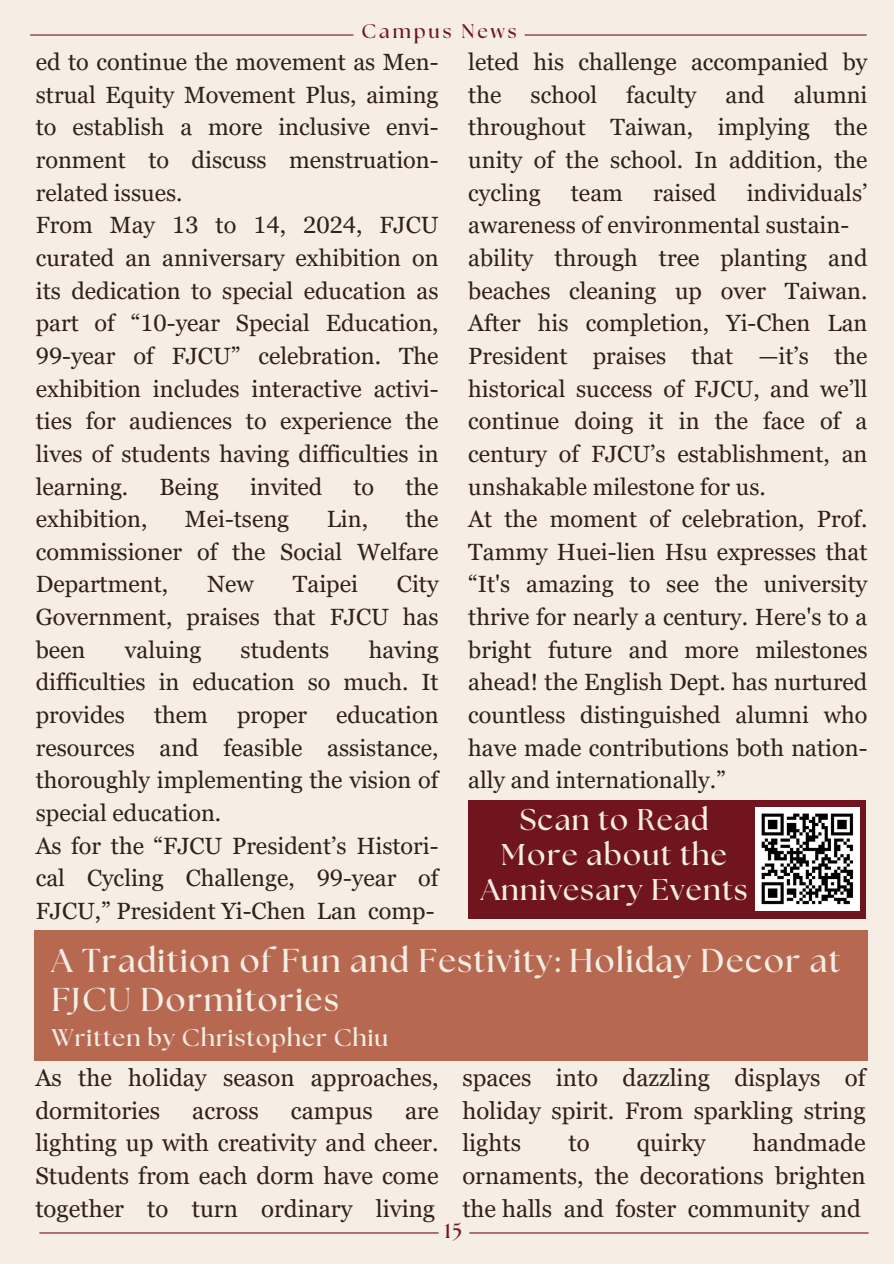
<style>
.page{position:relative;width:894px;height:1264px;background:#fff}
.page>*{position:absolute;margin:0;border:0;box-sizing:border-box;transform-origin:0 0}
.t1{font:700 33px/38.2px "The Seasons";letter-spacing:.045em;color:#f6eee4}
.t2{font:700 30px/34.8px "The Seasons";letter-spacing:.045em;color:#f6eee4;text-align:center}
.t3{font:24px/32.7px "Georgia Pro";color:#312218;text-align:justify}
.t4{font:700 24px "The Seasons";letter-spacing:.045em;color:#f6eee4}
.t5{font:23.55px/32.7px "Georgia Pro";color:#312218;text-align:justify}
.t6{font:700 20.4px "The Seasons";color:#70151e}
.t7{font:700 19.65px "The Seasons";letter-spacing:.15em;color:#70151e}
</style>
<div class="page">
<div style="left:0;top:0;width:893px;height:1263px;background:#f6eee4"></div>
<hr style="left:524px;top:34px;width:342px;height:2px;background:#70151e">
<hr style="left:30px;top:34px;width:323px;height:2px;background:#70151e">
<hr style="left:469px;top:1232px;width:399px;height:1px;background:#70151e">
<hr style="left:39px;top:1232px;width:399px;height:1px;background:#70151e">
<div style="left:468px;top:800px;width:397px;height:118px;background:#70151e"></div>
<img style="left:755px;top:807px;width:103px;height:103px">
<div style="left:34px;top:930px;width:833px;height:131px;background:#b76851"></div>
<p class="t7" style="left:361px;top:23px;width:156px">Campus News</p>
<h3 class="t5" style="left:36px;top:46px;width:404px;text-align:left">ed to continue the movement as Men&shy;strual Equity Movement Plus, aiming to establish a more inclusive envi&shy;ronment to discuss menstruation&shy;related issues.<br>From May 13 to 14, 2024, FJCU curated an anniversary exhibition on its dedication to special education as part of “10-year Special Education, 99-year of FJCU” celebration. The exhibition includes interactive activi&shy;ties for audiences to experience the lives of students having difficulties in learning.</h3>
<p class="t5" style="left:468px;top:46px;width:400px">leted his challenge accompanied by the school faculty and alumni throughout Taiwan, implying the unity of the school. In addition, the cycling</p>
<p class="t5" style="left:468px;top:176px;width:400px;text-align:left;text-indent:278px">individuals’ awareness of environmental sustain&shy;ability through tree planting and beaches cleaning up over Taiwan.<br>After his completion, Yi-Chen Lan President praises that —it’s the historical success of FJCU, and we’ll continue doing it in the face of a century of FJCU’s establishment, an unshakable milestone for us.<br>At the moment of celebration, Prof.<br>Tammy Huei-lien Hsu expresses that “It's amazing to see the university thrive for nearly a century. Here's to a bright future and more milestones ahead! the English Dept. has nurtured countless distinguished alumni who have made contributions both nation&shy;ally and internationally.”</p>
<p class="t5" style="left:570px;top:176px;width:53px">team</p>
<p class="t5" style="left:653px;top:176px;width:65px">raised</p>
<h3 class="t5" style="left:159px;top:470px;width:61px">Being</h3>
<h3 class="t5" style="left:250px;top:470px;width:74px">invited</h3>
<h3 class="t5" style="left:353px;top:470px;width:22px">to</h3>
<h3 class="t5" style="left:405px;top:470px;width:35px">the</h3>
<h3 class="t5" style="left:36px;top:502px;width:113px">exhibition,</h3>
<h3 class="t5" style="left:185px;top:502px;width:106px">Mei-tseng</h3>
<h3 class="t5" style="left:326px;top:502px;width:43px">Lin,</h3>
<h3 class="t5" style="left:36px;top:502px;width:404px;text-indent:369px">the commissioner of the Social Welfare Department,</h3>
<h3 class="t5" style="left:36px;top:568px;width:404px;text-indent:361px">City Government, praises that FJCU has been</h3>
<h3 class="t5" style="left:207px;top:568px;width:48px">New</h3>
<h3 class="t5" style="left:293px;top:568px;width:66px">Taipei</h3>
<h3 class="t5" style="left:36px;top:633px;width:404px;text-align:left;text-indent:333px">having difficulties in education so much. It provides them proper education resources and feasible assistance, thoroughly implementing the vision of special education.<br>As for the “FJCU President’s Histori&shy;cal Cycling Challenge, 99-year of<br>FJCU,” President Yi-Chen Lan comp-</h3>
<h3 class="t5" style="left:125px;top:633px;width:78px">valuing</h3>
<h3 class="t5" style="left:240px;top:633px;width:90px">students</h3>
<h3 class="t2" style="left:480px;top:803px;width:268px">Scan to Read<br>More about the<br>Annivesary Events</h3>
<h1 class="t1" style="left:51px;top:943px;width:790px">A Tradition of Fun and Festivity: Holiday Decor at<br>FJCU Dormitories</h1>
<p class="t4" style="left:51px;top:1026px;width:338px">Written by Christopher Chiu</p>
<h1 class="t3" style="left:35px;top:1061px;width:404px">As the holiday season approaches, dormitories</h1>
<h2 class="t3" style="left:462px;top:1061px;width:404px">spaces into dazzling displays of holiday spirit. From sparkling string lights</h2>
<h1 class="t3" style="left:192px;top:1093px;width:68px">across</h1>
<h1 class="t3" style="left:291px;top:1093px;width:83px">campus</h1>
<h1 class="t3" style="left:35px;top:1093px;width:404px;text-indent:369px">are lighting up with creativity and cheer.<br>Students from each dorm have come together to turn ordinary living</h1>
<h2 class="t3" style="left:462px;top:1126px;width:404px;text-indent:290px">handmade ornaments, the decorations brighten the halls and foster community and</h2>
<h2 class="t3" style="left:568px;top:1126px;width:23px">to</h2>
<h2 class="t3" style="left:636px;top:1126px;width:70px">quirky</h2>
<p class="t6" style="left:444px;top:1221px;width:19px">15</p>
</div>
